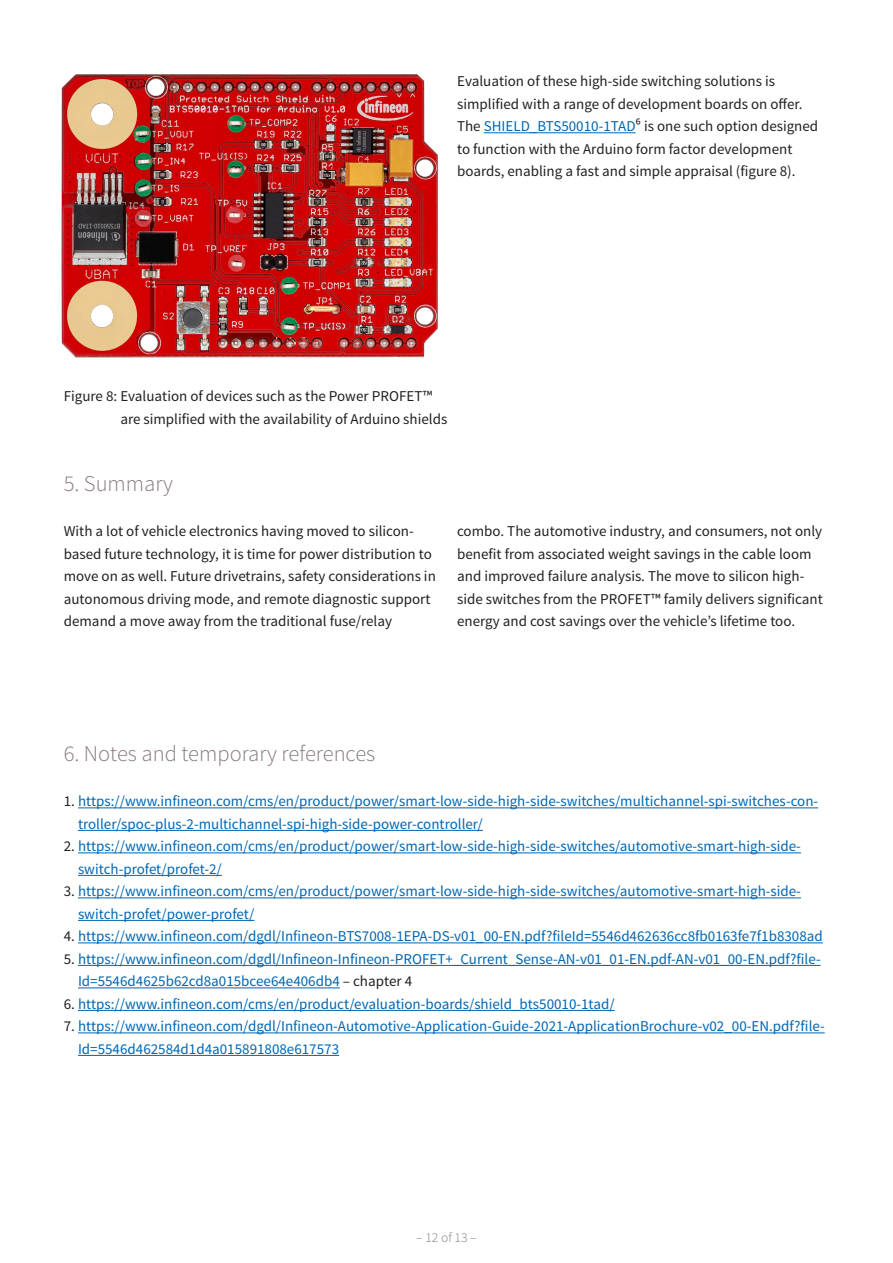
<style>
.page{position:relative;width:893px;height:1263px;background:#fff}
.page>*{position:absolute;margin:0;border:0;box-sizing:border-box;transform-origin:0 0}
.Brochure_A4_Subsubli{font:300 22.5px "Source Sans Pro";color:#86777c}
.Brochure_A4_Copy_Bul{font:15px/22.5px "Source Sans Pro";color:#0166b3}
.Brochure_A4_Copy_10{font:15px/22.5px "Source Sans Pro";color:#231f20}
.t1{font:300 13.5px "Source Sans Pro";color:#86777c}
.s1{color:#0166b3}
.s2{color:#231f20}
</style>
<div class="page">
<img style="left:61px;top:74px;width:377px;height:284px">
<hr style="left:484px;top:132px;width:152px;height:1px;background:#0166b3">
<hr style="left:78px;top:807px;width:740px;height:1px;background:#0166b3">
<hr style="left:78px;top:830px;width:405px;height:1px;background:#0166b3">
<hr style="left:78px;top:852px;width:723px;height:1px;background:#0166b3">
<hr style="left:78px;top:875px;width:144px;height:1px;background:#0166b3">
<hr style="left:78px;top:897px;width:723px;height:1px;background:#0166b3">
<hr style="left:78px;top:920px;width:176px;height:1px;background:#0166b3">
<hr style="left:78px;top:942px;width:745px;height:1px;background:#0166b3">
<hr style="left:78px;top:965px;width:743px;height:1px;background:#0166b3">
<hr style="left:78px;top:987px;width:262px;height:1px;background:#0166b3">
<hr style="left:78px;top:1010px;width:537px;height:1px;background:#0166b3">
<hr style="left:78px;top:1032px;width:747px;height:1px;background:#0166b3">
<hr style="left:78px;top:1055px;width:261px;height:1px;background:#0166b3">
<p class="Brochure_A4_Copy_10" style="left:457px;top:70px;width:363px">Evaluation of these high-side switching solutions is simplified with a range of development boards on offer.<br>The <span class="s1">SHIELD_BTS50010-1TAD</span>⁶ is one such option designed to function with the Arduino form factor development boards, enabling a fast and simple appraisal (figure 8).</p>
<p class="Brochure_A4_Copy_10" style="left:120px;top:385px;width:328px;text-indent:-57px">Figure 8: Evaluation of devices such as the Power PROFET™ are simplified with the availability of Arduino shields</p>
<p class="Brochure_A4_Subsubli" style="left:64px;top:470px;width:111px">5. Summary</p>
<p class="Brochure_A4_Copy_10" style="left:64px;top:520px;width:374px">With a lot of vehicle electronics having moved to silicon&shy;based future technology, it is time for power distribution to move on as well. Future drivetrains, safety considerations in autonomous driving mode, and remote diagnostic support demand a move away from the traditional fuse/relay</p>
<p class="Brochure_A4_Copy_10" style="left:457px;top:520px;width:367px">combo. The automotive industry, and consumers, not only benefit from associated weight savings in the cable loom and improved failure analysis. The move to silicon high&shy;side switches from the PROFET™ family delivers significant energy and cost savings over the vehicle’s lifetime too.</p>
<p class="Brochure_A4_Subsubli" style="left:64px;top:740px;width:313px">6. Notes and temporary references</p>
<p class="Brochure_A4_Copy_Bul" style="left:78px;top:790px;width:742px;text-indent:-14px"><span class="s2">1.</span> https://www.infineon.com/cms/en/product/power/smart-low-side-high-side-switches/multichannel-spi-switches-con&shy;troller/spoc-plus-2-multichannel-spi-high-side-power-controller/</p>
<p class="Brochure_A4_Copy_Bul" style="left:78px;top:835px;width:724px;text-indent:-14px"><span class="s2">2.</span> https://www.infineon.com/cms/en/product/power/smart-low-side-high-side-switches/automotive-smart-high-side&shy;switch-profet/profet-2/</p>
<p class="Brochure_A4_Copy_Bul" style="left:78px;top:880px;width:724px;text-indent:-14px"><span class="s2">3.</span> https://www.infineon.com/cms/en/product/power/smart-low-side-high-side-switches/automotive-smart-high-side&shy;switch-profet/power-profet/</p>
<p class="Brochure_A4_Copy_Bul" style="left:64px;top:925px;width:761px"><span class="s2">4.</span> https://www.infineon.com/dgdl/Infineon-BTS7008-1EPA-DS-v01_00-EN.pdf?fileId=5546d462636cc8fb0163fe7f1b8308ad</p>
<p class="Brochure_A4_Copy_Bul" style="left:78px;top:948px;width:744px;text-indent:-14px"><span class="s2">5.</span> https://www.infineon.com/dgdl/Infineon-Infineon-PROFET+_Current_Sense-AN-v01_01-EN.pdf-AN-v01_00-EN.pdf?file-<br>Id=5546d4625b62cd8a015bcee64e406db4 <span class="s2">– chapter 4</span></p>
<p class="Brochure_A4_Copy_Bul" style="left:64px;top:993px;width:552px"><span class="s2">6.</span> https://www.infineon.com/cms/en/product/evaluation-boards/shield_bts50010-1tad/</p>
<p class="Brochure_A4_Copy_Bul" style="left:78px;top:1015px;width:748px;text-indent:-14px"><span class="s2">7.</span> https://www.infineon.com/dgdl/Infineon-Automotive-Application-Guide-2021-ApplicationBrochure-v02_00-EN.pdf?file-<br>Id=5546d462584d1d4a015891808e617573</p>
<p class="t1" style="left:416px;top:1229px;width:62px">– 12 of 13 –</p>
</div>
